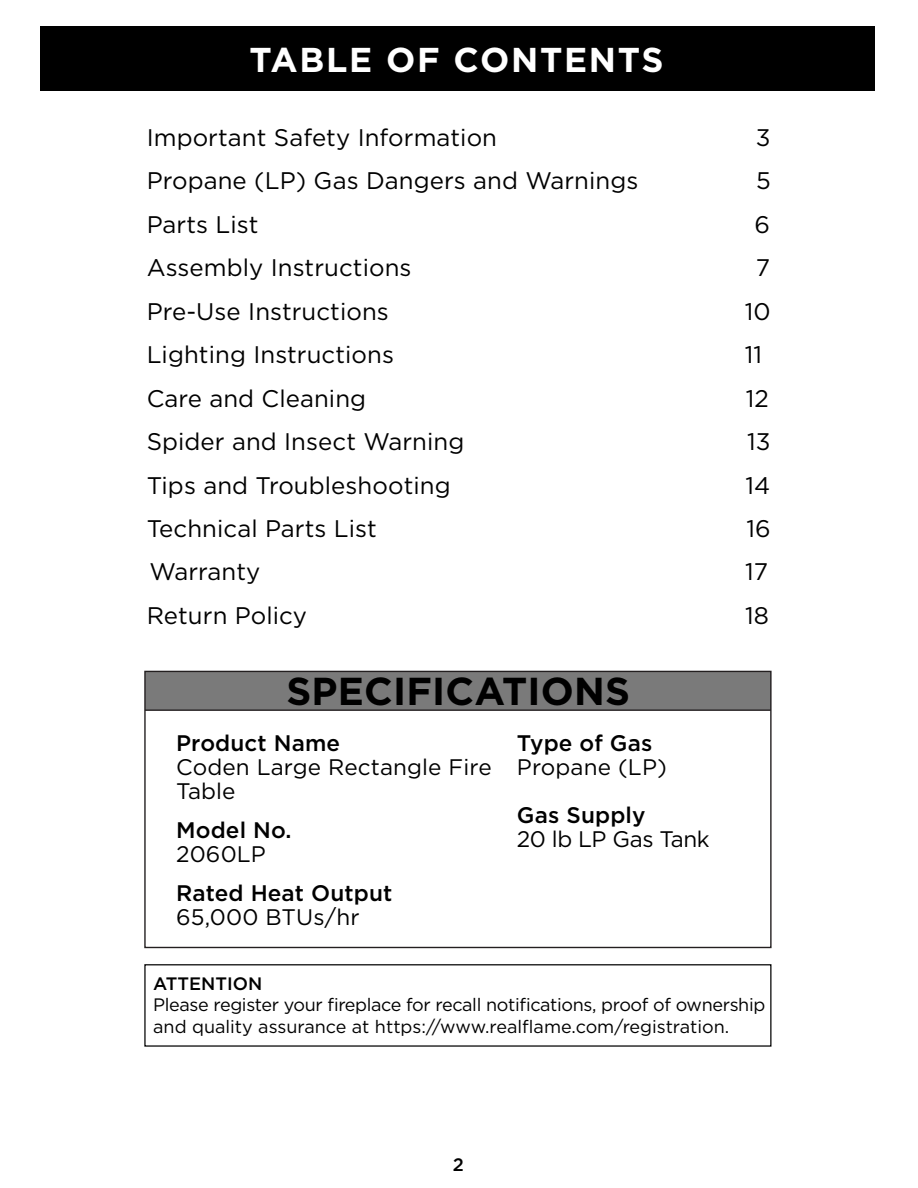
<style>
.page{position:relative;width:918px;height:1188px;background:#fff}
.page>*{position:absolute;margin:0;border:0;box-sizing:border-box;transform-origin:0 0}
.t1{font:700 39px "Gotham";letter-spacing:.005em;color:#000}
.t2{font:700 34.5px "Gotham";letter-spacing:.05em;color:#fff}
.t3{font:24px "Gotham";letter-spacing:.005em;color:#000}
.t4{font:22.5px/24px "Gotham";letter-spacing:.005em;color:#000}
.t5{font:500 22.5px "Gotham";letter-spacing:.005em;color:#000}
.t6{font:22.5px "Gotham";letter-spacing:-.02em;color:#000}
.t7{font:18px/21.6px "Gotham";letter-spacing:-.02em;color:#000}
.t8{font:500 18px "Gotham";color:#000}
</style>
<div class="page">
<div style="left:40px;top:26px;width:835px;height:65px;background:#000"></div>
<svg style="left:144px;top:670px;width:628px;height:279px"></svg>
<hr style="left:145px;top:709px;width:626px;height:2px;background:#231f20">
<div style="left:144px;top:964px;width:627px;height:83px;background:#fff;border:1px solid #000"></div>
<h2 class="t2" style="left:249px;top:37px;width:416px">TABLE OF CONTENTS</h2>
<p class="t3" style="left:147px;top:122px;width:352px">Important Safety Information</p>
<p class="t3" style="left:756px;top:122px;width:16px">3</p>
<p class="t3" style="left:147px;top:165px;width:493px">Propane (LP) Gas Dangers and Warnings</p>
<p class="t3" style="left:756px;top:165px;width:16px">5</p>
<p class="t3" style="left:147px;top:209px;width:113px">Parts List</p>
<p class="t3" style="left:755px;top:209px;width:17px">6</p>
<p class="t3" style="left:147px;top:252px;width:266px">Assembly Instructions</p>
<p class="t3" style="left:756px;top:252px;width:16px">7</p>
<p class="t3" style="left:147px;top:296px;width:244px">Pre-Use Instructions</p>
<p class="t3" style="left:745px;top:296px;width:27px">10</p>
<p class="t3" style="left:147px;top:339px;width:249px">Lighting Instructions</p>
<p class="t3" style="left:745px;top:339px;width:19px">11</p>
<p class="t3" style="left:147px;top:383px;width:221px">Care and Cleaning</p>
<p class="t3" style="left:746px;top:383px;width:25px">12</p>
<p class="t3" style="left:147px;top:426px;width:319px">Spider and Insect Warning</p>
<p class="t3" style="left:747px;top:426px;width:25px">13</p>
<p class="t3" style="left:147px;top:470px;width:306px">Tips and Troubleshooting</p>
<p class="t3" style="left:746px;top:470px;width:26px">14</p>
<p class="t3" style="left:147px;top:513px;width:232px">Technical Parts List</p>
<p class="t3" style="left:746px;top:513px;width:26px">16</p>
<p class="t3" style="left:149px;top:557px;width:112px">Warranty</p>
<p class="t3" style="left:745px;top:557px;width:24px">17</p>
<p class="t3" style="left:147px;top:600px;width:162px">Return Policy</p>
<p class="t3" style="left:745px;top:600px;width:25px">18</p>
<h1 class="t1" style="left:286px;top:665px;width:345px">SPECIFICATIONS</h1>
<p class="t5" style="left:176px;top:729px;width:166px">Product Name</p>
<p class="t4" style="left:176px;top:755px;width:317px">Coden Large Rectangle Fire<br>Table</p>
<p class="t5" style="left:176px;top:816px;width:117px">Model No.</p>
<p class="t4" style="left:176px;top:842px;width:91px">2060LP</p>
<p class="t5" style="left:176px;top:879px;width:218px">Rated Heat Output</p>
<p class="t4" style="left:176px;top:905px;width:185px">65,000 BTUs/hr</p>
<p class="t5" style="left:517px;top:729px;width:137px">Type of Gas</p>
<p class="t4" style="left:517px;top:755px;width:152px">Propane (LP)</p>
<p class="t5" style="left:517px;top:801px;width:130px">Gas Supply</p>
<p class="t6" style="left:517px;top:825px;width:194px">20 lb LP Gas Tank</p>
<p class="t8" style="left:153px;top:972px;width:111px">ATTENTION</p>
<p class="t7" style="left:153px;top:994px;width:614px">Please register your fireplace for recall notifications, proof of ownership and quality assurance at https://www.realflame.com/registration.</p>
<p class="t8" style="left:453px;top:1153px;width:13px">2</p>
</div>
